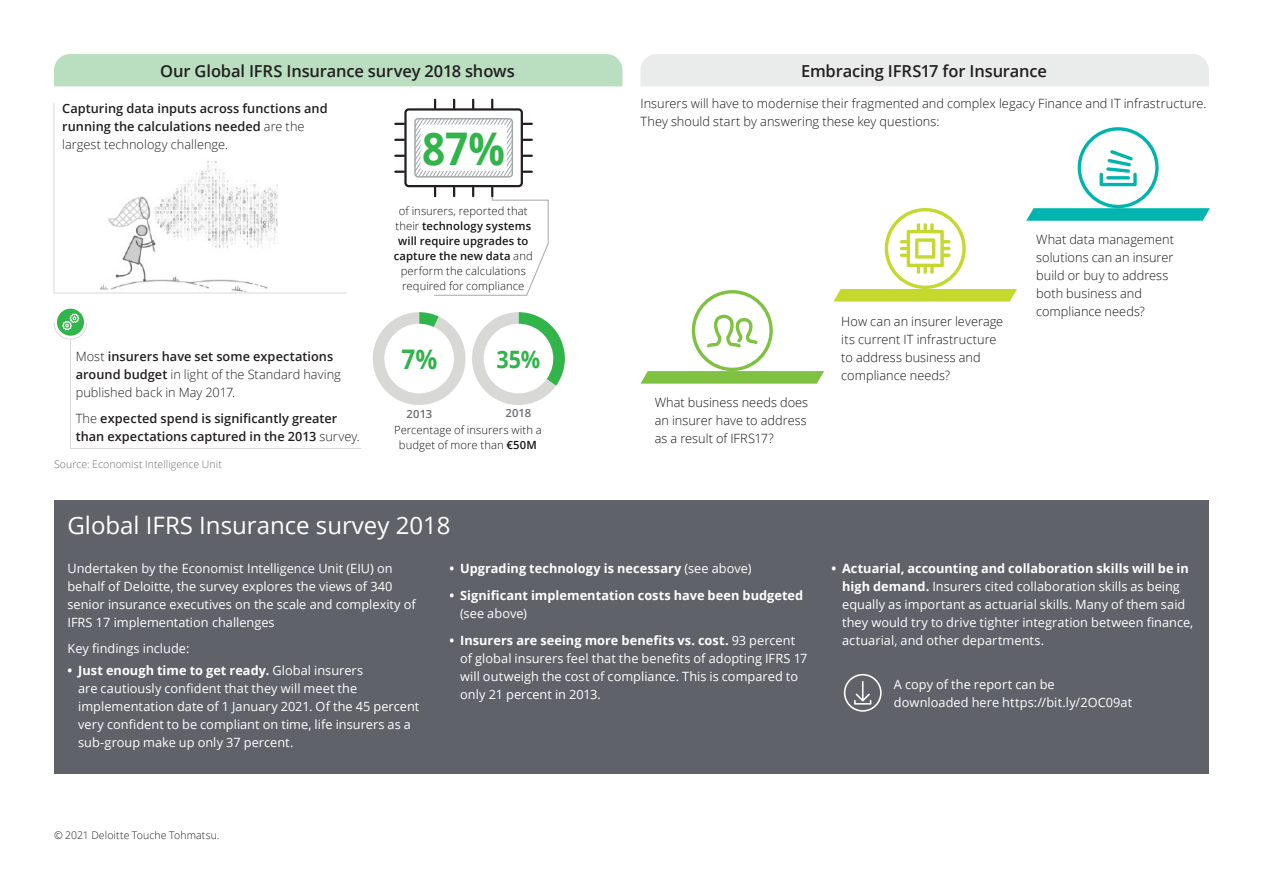
<style>
.page{position:relative;width:1263px;height:893px;background:#fff}
.page>*{position:absolute;margin:0;border:0;box-sizing:border-box;transform-origin:0 0}
.t1{font:700 45px "Open Sans";color:#31b44a;scale:.9 1}
.t2{font:700 27px "Open Sans";color:#31b44a;scale:.9 1}
.Default{font:24px "Open Sans";color:#fff}
.t3{font:700 24px "Open Sans";color:#31b44a;scale:.9 1}
.Cover_headline_bold{font:600 16.5px "Open Sans";letter-spacing:-.01em;color:#231f20}
.Default-2{font:12.75px/18px "Open Sans";color:#fff}
.Body_copy__8_5_12pt{font:300 12.75px/18px "Open Sans";letter-spacing:.005em;color:#171615}
.Body_copy__8_5_12pt-2{font:600 12.75px/18px "Open Sans";letter-spacing:.005em;color:#231f20}
.t4{font:700 12.75px/18px "Open Sans";letter-spacing:.005em;color:#fff}
.Body_copy__8_5_12pt-3{font:300 12.75px/18px "Open Sans";color:#231f20}
.Body_copy__8_5_12pt-4{font:12.75px/18px "Open Sans";letter-spacing:.005em;color:#fff}
.t5{font:300 11.25px/15px "Open Sans";letter-spacing:.005em;color:#171615;text-align:center}
.Footnote__7_9_5pt{font:600 11.25px "Open Sans";letter-spacing:.005em;color:#6b6d72}
.Footnote__7_9_5pt-2{font:300 10.5px "Open Sans";letter-spacing:.01em;color:#6b6d72}
.Legal_body{font:300 10.5px "Open Sans";letter-spacing:.01em;color:#231f20}
.s1{font-weight:300}
.s2{font-weight:600}
.s3{font-weight:700}
.s4{font-weight:400}
</style>
<div class="page">
<div style="left:54px;top:54px;width:568px;height:32px;background:#b9dec0"></div>
<div style="left:640px;top:54px;width:569px;height:32px;background:#eaeceb"></div>
<svg style="left:53px;top:103px;width:294px;height:191px"></svg>
<svg style="left:53px;top:309px;width:309px;height:140px"></svg>
<svg style="left:434px;top:100px;width:2px;height:8px"></svg>
<svg style="left:472px;top:100px;width:2px;height:8px"></svg>
<svg style="left:453px;top:100px;width:2px;height:8px"></svg>
<svg style="left:491px;top:100px;width:2px;height:8px"></svg>
<svg style="left:395px;top:123px;width:9px;height:2px"></svg>
<svg style="left:395px;top:155px;width:9px;height:2px"></svg>
<svg style="left:395px;top:139px;width:9px;height:2px"></svg>
<svg style="left:395px;top:171px;width:9px;height:2px"></svg>
<div style="left:404px;top:108px;width:119px;height:79px;border:2px solid #231f20;border-radius:3px"></div>
<svg style="left:417px;top:121px;width:93px;height:54px"></svg>
<div style="left:414px;top:118px;width:99px;height:60px;border:2px solid #a3a7a9;border-radius:3px"></div>
<svg style="left:434px;top:188px;width:115px;height:108px"></svg>
<svg style="left:523px;top:123px;width:9px;height:2px"></svg>
<svg style="left:523px;top:155px;width:9px;height:2px"></svg>
<svg style="left:523px;top:139px;width:9px;height:2px"></svg>
<svg style="left:523px;top:171px;width:9px;height:2px"></svg>
<div style="left:421px;top:125px;width:86px;height:46px;background:#fff;border-radius:3px"></div>
<svg style="left:372px;top:312px;width:193px;height:93px"></svg>
<svg style="left:640px;top:290px;width:184px;height:94px"></svg>
<svg style="left:833px;top:208px;width:184px;height:94px"></svg>
<svg style="left:1026px;top:127px;width:184px;height:94px"></svg>
<div style="left:54px;top:500px;width:1155px;height:274px;background:#5f6369"></div>
<svg style="left:844px;top:674px;width:38px;height:38px"></svg>
<p class="Cover_headline_bold" style="left:160px;top:59px;width:356px">Our Global IFRS Insurance survey 2018 shows</p>
<p class="Cover_headline_bold" style="left:801px;top:59px;width:247px">Embracing IFRS17 for Insurance</p>
<p class="Body_copy__8_5_12pt" style="left:640px;top:94px;width:567px">Insurers will have to modernise their fragmented and complex legacy Finance and IT infrastructure.<br>They should start by answering these key questions:</p>
<p class="Body_copy__8_5_12pt-2" style="left:62px;top:99px;width:267px">Capturing data inputs across functions and running the calculations needed <span class="s1">are the largest technology challenge.</span></p>
<p class="t1" style="left:422px;top:117px;width:94px">87%</p>
<p class="Body_copy__8_5_12pt-3" style="left:76px;top:347px;width:267px">Most <span class="s2">insurers have set some expectations around budget</span> in light of the Standard having published back in May 2017.</p>
<p class="Body_copy__8_5_12pt-2" style="left:76px;top:409px;width:286px"><span class="s1">The</span> expected spend is significantly greater than expectations captured in the 2013 <span class="s1">survey.</span></p>
<p class="Footnote__7_9_5pt-2" style="left:54px;top:457px;width:169px">Source: Economist Intelligence Unit</p>
<p class="t5" style="left:394px;top:203px;width:140px">of insurers, reported that their <span class="s2">technology systems will require upgrades to capture the new data</span> and perform the calculations required for compliance</p>
<p class="t2" style="left:401px;top:340px;width:42px">7%</p>
<p class="t3" style="left:496px;top:342px;width:50px">35%</p>
<p class="Footnote__7_9_5pt" style="left:407px;top:406px;width:27px">2013</p>
<p class="Footnote__7_9_5pt" style="left:506px;top:406px;width:27px">2018</p>
<p class="t5" style="left:394px;top:422px;width:149px">Percentage of insurers with a budget of more than <span class="s2">€50M</span></p>
<p class="Body_copy__8_5_12pt" style="left:655px;top:393px;width:155px;text-align:justify">What business needs does an insurer have to address as a result of IFRS17?</p>
<p class="Default" style="left:68px;top:509px;width:385px">Global IFRS Insurance survey 2018</p>
<p class="Default-2" style="left:68px;top:559px;width:350px">Undertaken by the Economist Intelligence Unit (EIU) on behalf of Deloitte, the survey explores the views of 340 senior insurance executives on the scale and complexity of IFRS 17 implementation challenges</p>
<p class="Default-2" style="left:68px;top:639px;width:123px">Key findings include:</p>
<p class="Default-2" style="left:78px;top:661px;width:343px;text-indent:-11px"><span class="s3">• Just enough time to get ready.</span> Global insurers<br>are cautiously confident that they will meet the implementation date of 1 January 2021. Of the 45 percent very confident to be compliant on time, life insurers as a sub-group make up only 37 percent.</p>
<p class="t4" style="left:449px;top:559px;width:304px">• Upgrading technology is necessary <span class="s4">(see above)</span></p>
<p class="t4" style="left:460px;top:586px;width:345px;text-indent:-11px">• Significant implementation costs have been budgeted <span class="s4">(see above)</span></p>
<p class="Default-2" style="left:460px;top:631px;width:349px;text-indent:-11px"><span class="s3">• Insurers are seeing more benefits vs. cost.</span> 93 percent of global insurers feel that the benefits of adopting IFRS 17 will outweigh the cost of compliance. This is compared to only 21 percent in 2013.</p>
<p class="Body_copy__8_5_12pt" style="left:841px;top:312px;width:163px">How can an insurer leverage its current IT infrastructure to address business and compliance needs?</p>
<p class="Body_copy__8_5_12pt" style="left:1036px;top:230px;width:139px">What data management solutions can an insurer build or buy to address both business and compliance needs?</p>
<p class="Default-2" style="left:842px;top:559px;width:353px;text-indent:-11px"><span class="s3">• Actuarial, accounting and collaboration skills will be in high demand.</span> Insurers cited collaboration skills as being equally as important as actuarial skills. Many of them said they would try to drive tighter integration between finance, actuarial, and other departments.</p>
<p class="Body_copy__8_5_12pt-4" style="left:894px;top:675px;width:240px">A copy of the report can be downloaded here https://bit.ly/2OC09at</p>
<p class="Legal_body" style="left:54px;top:828px;width:167px">© 2021 Deloitte Touche Tohmatsu.</p>
</div>
